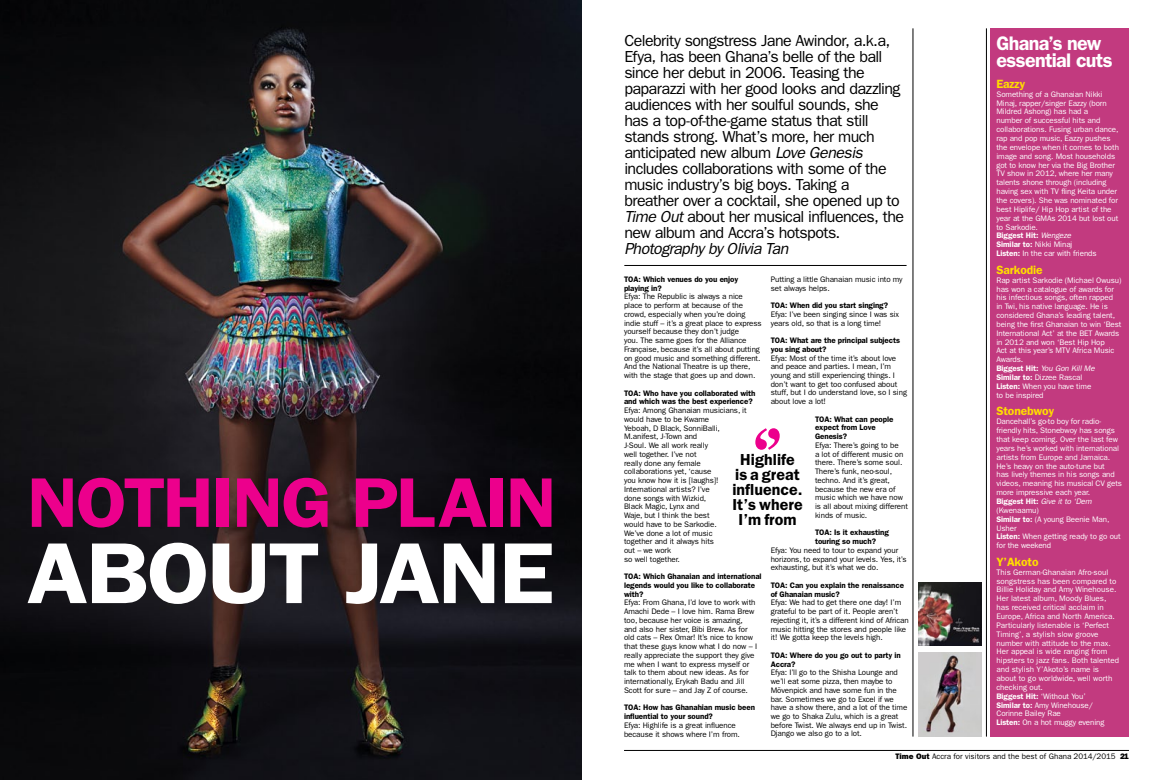
<style>
.page{position:relative;width:1163px;height:780px;background:#fff}
.page>*{position:absolute;margin:0;border:0;box-sizing:border-box;transform-origin:0 0}
.t1{font:600 86.8px "Time Out Franklin Two";letter-spacing:-.02em;color:#fff;scale:1.1 1}
.t2{font:600 70.5px "Time Out Franklin Two";letter-spacing:-.035em;color:#ec008c;scale:1.1 1}
.t3{font:600 19.7px/17.4px "Time Out Franklin Two";letter-spacing:-.035em;color:#fff}
.t4{font:16px/16px "Time Out Franklin One";letter-spacing:-.035em;color:#000}
.t5{font:600 16px/15px "Franklin Gothic";letter-spacing:.005em;color:#000;text-align:center}
.t6{font:italic 16px "Time Out Franklin One";letter-spacing:-.04em;color:#000}
.t7{font:600 12px "Franklin Gothic";letter-spacing:-.01em;color:#fd0}
.t8{font:8px/8.7px "Time Out Franklin One";letter-spacing:-.01em;color:#000}
.t9{font:8px/8.8px "Time Out Franklin One";letter-spacing:-.01em;color:#fff}
.t10{font:600 8px/8.7px "Franklin Gothic";letter-spacing:-.01em;color:#000}
.t11{font:600 8px/8.8px "Time Out Franklin Two";letter-spacing:-.01em;color:#fff}
.s1{font-style:italic}
.s2{font-family:"Time Out Franklin One";font-weight:400;font-style:italic}
.s3{font-family:"Time Out Franklin One";font-weight:400}
.s4{font-family:"Time Out Franklin Two";font-weight:600}
.s5{font-family:"Time Out Franklin Two";font-weight:800}
</style>
<div class="page">
<img style="left:0;top:0;width:581px;height:780px">
<div style="left:990px;top:28px;width:138px;height:708px;background:#c23a7f"></div>
<hr style="left:624px;top:750px;width:504px;height:1px;background:#000">
<svg style="left:755px;top:428px;width:24px;height:22px"></svg>
<hr style="left:624px;top:265px;width:282px;height:1px;background:#000">
<img style="left:918px;top:652px;width:63px;height:84px">
<img style="left:918px;top:582px;width:63px;height:63px">
<hr style="left:912px;top:28px;width:1px;height:708px;background:#000">
<hr style="left:986px;top:28px;width:1px;height:708px;background:#000">
<h2 class="t2" style="left:27px;top:461px;width:483px">NOTHING PLAIN</h2>
<h1 class="t1" style="left:27px;top:522px;width:481px">ABOUT JANE</h1>
<p class="t4" style="left:624px;top:32px;width:281px">Celebrity songstress Jane Awindor, a.k.a, Efya, has been Ghana’s belle of the ball since her debut in 2006. Teasing the paparazzi with her good looks and dazzling audiences with her soulful sounds, she has a top-of-the-game status that still stands strong. What’s more, her much anticipated new album <span class="s1">Love Genesis </span>includes collaborations with some of the music industry’s big boys. Taking a breather over a cocktail, she opened up to <span class="s1">Time Out</span> about her musical influences, the new album and Accra’s hotspots.</p>
<h3 class="t6" style="left:624px;top:239px;width:166px">Photography by Olivia Tan</h3>
<p class="t10" style="left:624px;top:274px;width:116px">TOA: Which venues do you enjoy playing in?</p>
<p class="t8" style="left:624px;top:292px;width:139px">Efya: The Republic is always a nice place to perform at because of the crowd, especially when you’re doing indie stuff – it’s a great place to express yourself because they don’t judge<br>you. The same goes for the Alliance Française, because it’s all about putting on good music and something different.<br>And the National Theatre is up there, with the stage that goes up and down.</p>
<p class="t10" style="left:624px;top:388px;width:133px">TOA: Who have you collaborated with and which was the best experience?</p>
<p class="t8" style="left:624px;top:406px;width:124px">Efya: Among Ghanaian musicians, it would have to be Kwame<br>Yeboah, D Black, SonniBalli,<br>M.anifest, J-Town and<br>J-Soul. We all work really<br>well together. I’ve not<br>really done any female collaborations yet, ‘cause<br>you know how it is [laughs]!<br>International artists? I’ve<br>done songs with Wizkid,<br>Black Magic, Lynx and<br>Waje, but I think the best<br>would have to be Sarkodie.<br>We’ve done a lot of music<br>together and it always hits<br>out – we work<br>so well together.</p>
<p class="t10" style="left:624px;top:572px;width:139px">TOA: Which Ghanaian and international legends would you like to collaborate with?</p>
<p class="t8" style="left:624px;top:598px;width:135px">Efya: From Ghana, I’d love to work with Amachi Dede – I love him. Rama Brew too, because her voice is amazing, and also her sister, Bibi Brew. As for old cats – Rex Omar! It’s nice to know that these guys know what I do now – I really appreciate the support they give me when I want to express myself or talk to them about new ideas. As for internationally, Erykah Badu and Jill Scott for sure – and Jay Z of course.</p>
<p class="t10" style="left:624px;top:703px;width:132px">TOA: How has Ghanahian music been influential to your sound?</p>
<p class="t8" style="left:624px;top:720px;width:117px">Efya: Highlife is a great influence because it shows where I’m from.</p>
<h3 class="t3" style="left:996px;top:34px;width:118px">Ghana’s new essential cuts</h3>
<h3 class="t7" style="left:996px;top:77px;width:30px">Eazzy</h3>
<p class="t9" style="left:996px;top:89px;width:124px">Something of a Ghanaian Nikki<br>Minaj, rapper/singer Eazzy (born<br>Mildred Ashong) has had a<br>number of successful hits and collaborations. Fusing urban dance, rap and pop music, Eazzy pushes the envelope when it comes to both image and song. Most households got to know her via the Big Brother<br>TV show in 2012, where her many talents shone through (including having sex with TV fling Keita under the covers). She was nominated for best Hiplife/ Hip Hop artist of the year at the GMAs 2014 but lost out to Sarkodie.</p>
<p class="t11" style="left:996px;top:231px;width:77px">Biggest Hit: <span class="s2">Wengeze<br></span>Similar to: <span class="s3">Nikki Minaj</span></p>
<p class="t9" style="left:996px;top:249px;width:102px"><span class="s4">Listen:</span> In the car with friends</p>
<h3 class="t7" style="left:996px;top:262px;width:48px">Sarkodie</h3>
<p class="t9" style="left:996px;top:275px;width:127px">Rap artist Sarkodie (Michael Owusu) has won a catalogue of awards for his infectious songs, often rapped<br>in Twi, his native language. He is considered Ghana’s leading talent, being the first Ghanaian to win ‘Best<br>International Act’ at the BET Awards in 2012 and won ‘Best Hip Hop<br>Act at this year’s MTV Africa Music<br>Awards.<br><span class="s4">Biggest Hit:</span> <span class="s1">You Gon Kill Me<br></span><span class="s4">Similar to:</span> Dizzee Rascal<br><span class="s4">Listen:</span> When you have time<br>to be inspired</p>
<h3 class="t7" style="left:996px;top:404px;width:59px">Stonebwoy</h3>
<p class="t9" style="left:996px;top:417px;width:127px">Dancehall’s go-to boy for radio&shy;friendly hits, Stonebwoy has songs that keep coming. Over the last few years he’s worked with international artists from Europe and Jamaica.<br>He’s heavy on the auto-tune but<br>has lively themes in his songs and videos, meaning his musical CV gets more impressive each year.<br><span class="s4">Biggest Hit:</span> <span class="s1">Give it to ‘Dem </span>(Kwenaamu)<br><span class="s4">Similar to:</span> (A young Beenie Man,<br>Usher<br><span class="s4">Listen:</span> When getting ready to go out for the weekend</p>
<h3 class="t7" style="left:996px;top:554px;width:43px">Y’Akoto</h3>
<p class="t9" style="left:996px;top:567px;width:124px">This German-Ghanaian Afro-soul songstress has been compared to<br>Billie Holiday and Amy Winehouse.<br>Her latest album, Moody Blues, has received critical acclaim in<br>Europe, Africa and North America.<br>Particularly listenable is ‘Perfect<br>Timing’, a stylish slow groove number with attitude to the max.<br>Her appeal is wide ranging from hipsters to jazz fans. Both talented and stylish Y’Akoto’s name is about to go worldwide, well worth checking out.<br><span class="s4">Biggest Hit:</span> ‘Without You’<br><span class="s4">Similar to:</span> Amy Winehouse/<br>Corinne Bailey Rae<br><span class="s4">Listen:</span> On a hot muggy evening</p>
<p class="t8" style="left:895px;top:751px;width:235px"><span class="s5">Time Out</span> Accra for visitors and the best of Ghana 2014/2015 <span class="s5">21</span></p>
<p class="t8" style="left:770px;top:274px;width:133px">Putting a little Ghanaian music into my set always helps.</p>
<p class="t10" style="left:770px;top:301px;width:119px">TOA: When did you start singing?</p>
<p class="t8" style="left:770px;top:309px;width:130px">Efya: I’ve been singing since I was six years old, so that is a long time!</p>
<p class="t10" style="left:770px;top:336px;width:131px">TOA: What are the principal subjects you sing about?</p>
<p class="t8" style="left:770px;top:353px;width:138px">Efya: Most of the time it’s about love and peace and parties. I mean, I’m young and still experiencing things. I don’t want to get too confused about stuff, but I do understand love, so I sing about love a lot!</p>
<p class="t10" style="left:814px;top:414px;width:80px">TOA: What can people expect from Love<br>Genesis?</p>
<p class="t8" style="left:814px;top:440px;width:94px">Efya: There’s going to be<br>a lot of different music on there. There’s some soul.<br>There’s funk, neo-soul, techno. And it’s great, because the new era of music which we have now is all about mixing different kinds of music.</p>
<p class="t10" style="left:814px;top:528px;width:75px">TOA: Is it exhausting touring so much?</p>
<p class="t8" style="left:770px;top:545px;width:137px">Efya: You need to tour to expand your horizons, to expand your levels. Yes, it’s exhausting, but it’s what we do.</p>
<p class="t10" style="left:770px;top:580px;width:135px">TOA: Can you explain the renaissance of Ghanaian music?</p>
<p class="t8" style="left:770px;top:598px;width:139px">Efya: We had to get there one day! I’m grateful to be part of it. People aren’t rejecting it, it’s a different kind of African music hitting the stores and people like it! We gotta keep the levels high.</p>
<p class="t10" style="left:770px;top:650px;width:131px">TOA: Where do you go out to party in<br>Accra?</p>
<p class="t8" style="left:770px;top:668px;width:138px">Efya: I’ll go to the Shisha Lounge and we’ll eat some pizza, then maybe to Mövenpick and have some fun in the bar. Sometimes we go to Excel if we have a show there, and a lot of the time we go to Shaka Zulu, which is a great before Twist. We always end up in Twist.<br>Django we also go to a lot.</p>
<h3 class="t5" style="left:732px;top:451px;width:72px">Highlife is a great influence.<br>It’s where<br>I’m from</h3>
</div>
